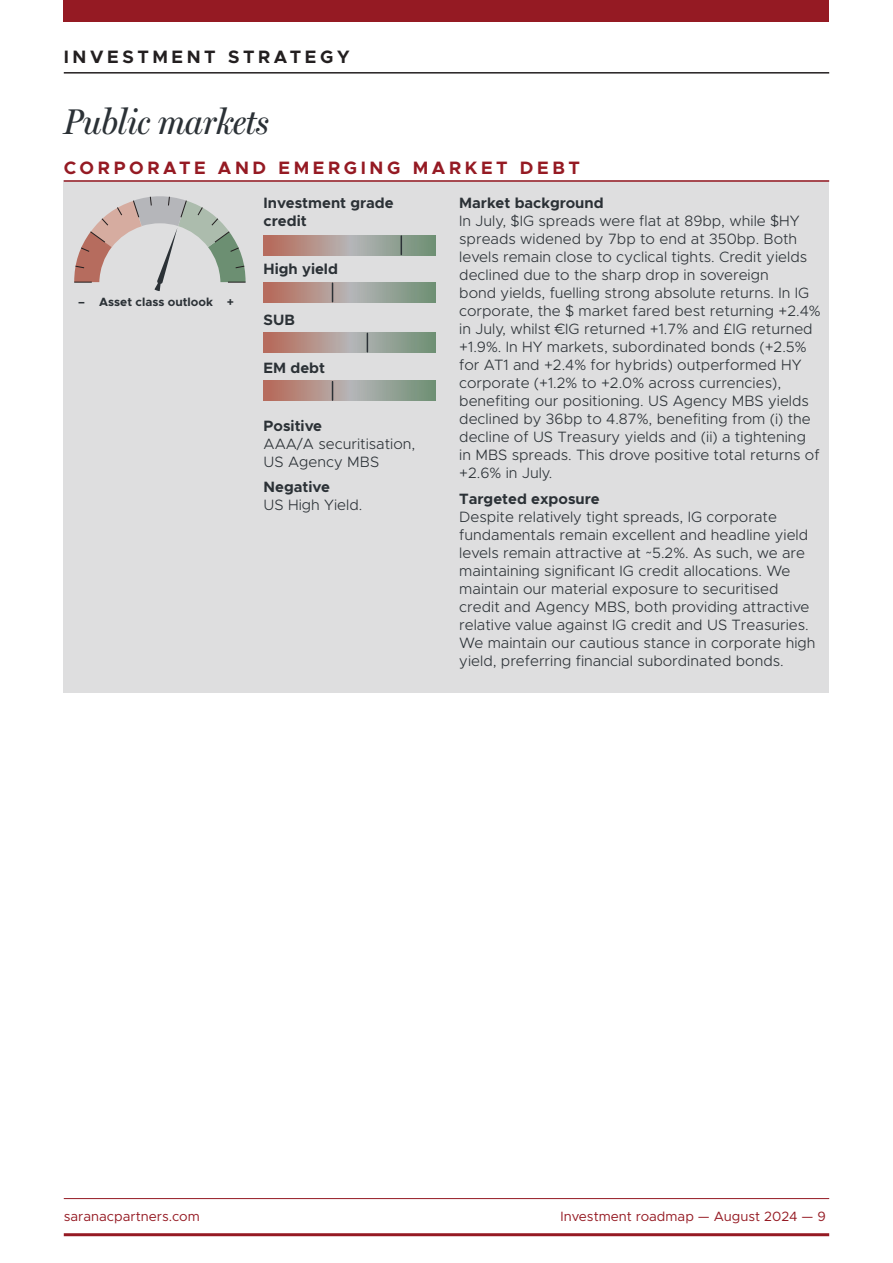
<style>
.page{position:relative;width:893px;height:1263px;background:#fff}
.page>*{position:absolute;margin:0;border:0;box-sizing:border-box;transform-origin:0 0}
.AA_dashboard_main_heading{font:italic 36px "Miller Headline";color:#2b3136}
.AA_dashboard_asset_class_head{font:700 18px "Metropolis";letter-spacing:.2em;color:#951a23}
.t1{font:700 18px "Metropolis";letter-spacing:.2em;color:#231f20}
.AA_dashboard_body_8_10{font:300 15px/18px "Metropolis";color:#2b3136}
.AA_dashboard_subhead{font:700 15px/18px "Metropolis";color:#2b3136}
.t2{font:13.5px "Metropolis";color:#951a23}
.AA_dashboard_subhead-2{font:700 12px "Metropolis";color:#2b3136}
</style>
<div class="page">
<div style="left:64px;top:0;width:765px;height:21px;background:#951a23"></div>
<hr style="left:64px;top:1233px;width:765px;height:3px;background:#951a23">
<hr style="left:64px;top:1198px;width:765px;height:1px;background:#951a23">
<hr style="left:64px;top:72px;width:765px;height:2px;background:#231f20">
<div style="left:64px;top:180px;width:765px;height:513px;background:#dededf"></div>
<hr style="left:64px;top:180px;width:765px;height:2px;background:#951a23">
<svg style="left:74px;top:196px;width:172px;height:95px"></svg>
<svg style="left:264px;top:235px;width:172px;height:20px;background:#a3978c"></svg>
<svg style="left:401px;top:236px;width:1px;height:18px"></svg>
<svg style="left:264px;top:282px;width:172px;height:20px;background:#a3978c"></svg>
<svg style="left:264px;top:333px;width:172px;height:20px;background:#a3978c"></svg>
<svg style="left:332px;top:283px;width:1px;height:19px"></svg>
<svg style="left:367px;top:333px;width:1px;height:19px"></svg>
<svg style="left:264px;top:381px;width:172px;height:20px;background:#a3978c"></svg>
<svg style="left:332px;top:382px;width:1px;height:18px"></svg>
<p class="t1" style="left:64px;top:46px;width:287px">INVESTMENT STRATEGY</p>
<p class="AA_dashboard_main_heading" style="left:64px;top:100px;width:206px">Public markets</p>
<p class="AA_dashboard_asset_class_head" style="left:64px;top:156px;width:518px">CORPORATE AND EMERGING MARKET DEBT</p>
<p class="AA_dashboard_subhead" style="left:459px;top:194px;width:146px">Market background</p>
<p class="AA_dashboard_body_8_10" style="left:459px;top:212px;width:363px">In July, $IG spreads were flat at 89bp, while $HY spreads widened by 7bp to end at 350bp. Both levels remain close to cyclical tights. Credit yields declined due to the sharp drop in sovereign<br>bond yields, fuelling strong absolute returns. In IG corporate, the $ market fared best returning +2.4% in July, whilst €IG returned +1.7% and £IG returned +1.9%. In HY markets, subordinated bonds (+2.5% for AT1 and +2.4% for hybrids) outperformed HY corporate (+1.2% to +2.0% across currencies), benefiting our positioning. US Agency MBS yields declined by 36bp to 4.87%, benefiting from (i) the decline of US Treasury yields and (ii) a tightening in MBS spreads. This drove positive total returns of +2.6% in July.</p>
<p class="AA_dashboard_subhead" style="left:459px;top:490px;width:142px">Targeted exposure</p>
<p class="AA_dashboard_body_8_10" style="left:459px;top:507px;width:358px">Despite relatively tight spreads, IG corporate fundamentals remain excellent and headline yield levels remain attractive at ~5.2%. As such, we are maintaining significant IG credit allocations. We maintain our material exposure to securitised credit and Agency MBS, both providing attractive relative value against IG credit and US Treasuries.<br>We maintain our cautious stance in corporate high yield, preferring financial subordinated bonds.</p>
<p class="AA_dashboard_subhead" style="left:264px;top:194px;width:132px">Investment grade credit</p>
<p class="AA_dashboard_subhead" style="left:264px;top:260px;width:76px">High yield</p>
<p class="AA_dashboard_subhead" style="left:264px;top:311px;width:33px">SUB</p>
<p class="AA_dashboard_subhead" style="left:264px;top:359px;width:63px">EM debt</p>
<p class="AA_dashboard_subhead-2" style="left:78px;top:294px;width:157px">– Asset class outlook +</p>
<p class="AA_dashboard_subhead" style="left:264px;top:417px;width:60px">Positive</p>
<p class="AA_dashboard_body_8_10" style="left:264px;top:435px;width:153px">AAA/A securitisation,<br>US Agency MBS</p>
<p class="AA_dashboard_subhead" style="left:264px;top:478px;width:68px">Negative</p>
<p class="AA_dashboard_body_8_10" style="left:264px;top:496px;width:100px">US High Yield.</p>
<p class="t2" style="left:64px;top:1207px;width:138px">saranacpartners.com</p>
<p class="t2" style="left:561px;top:1207px;width:267px">Investment roadmap — August 2024 — 9</p>
</div>
